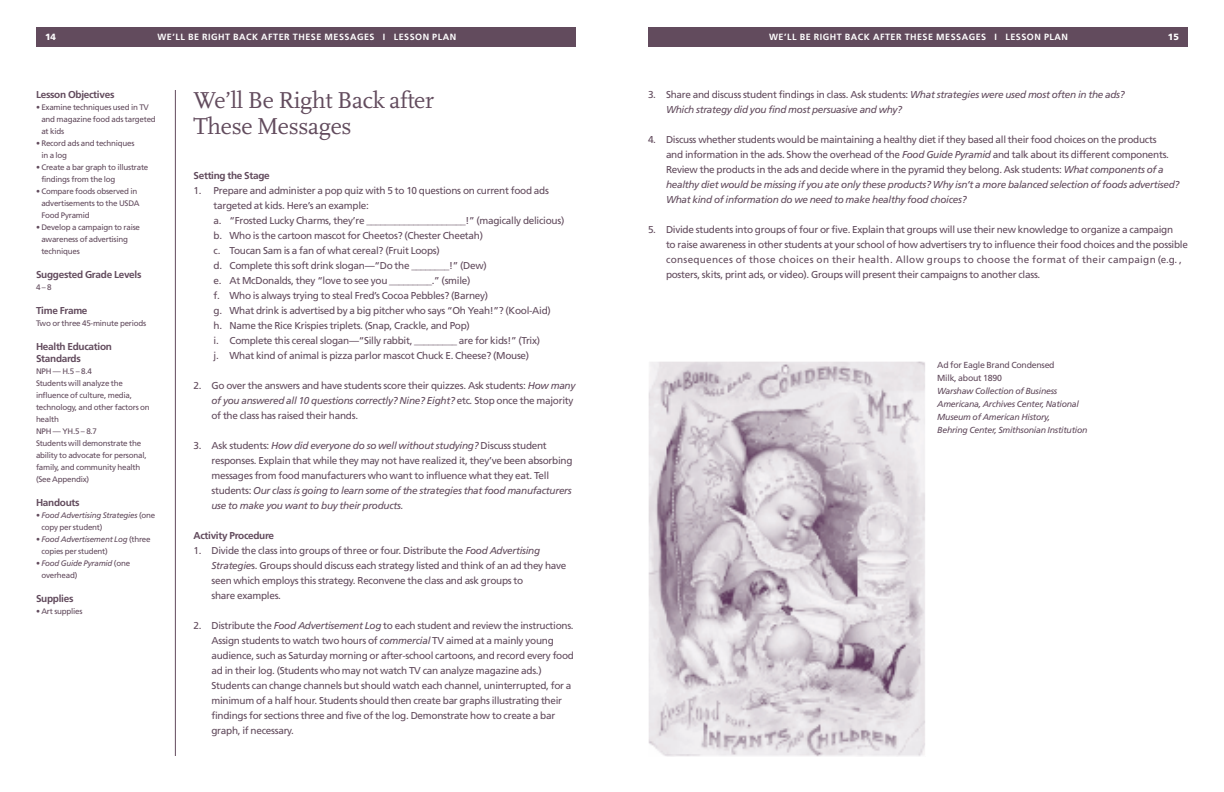
<style>
.page{position:relative;width:1224px;height:792px;background:#fff}
.page>*{position:absolute;margin:0;border:0;box-sizing:border-box;transform-origin:0 0}
.t1{font:24px/26px "Scala";letter-spacing:-.01em;color:#624b5d}
.t2{font:10px/15px "Frutiger";letter-spacing:-.03em;color:#624b5d}
.t3{font:italic 10px/15px "Frutiger";letter-spacing:-.03em;color:#624b5d}
.t4{font:700 10px/12px "Frutiger";letter-spacing:-.03em;color:#624b5d}
.t5{font:700 9px "Frutiger";letter-spacing:.055em;color:#fff}
.t6{font:900 9px "Frutiger";color:#fff}
.t7{font:italic 8.8px/13px "Frutiger";letter-spacing:-.03em;color:#624b5d}
.t8{font:8.8px/13px "Frutiger";letter-spacing:-.03em;color:#624b5d}
.t9{font:8px/12px "Frutiger";letter-spacing:-.03em;color:#624b5d}
.t10{font:italic 8px/12px "Frutiger";letter-spacing:-.03em;color:#624b5d}
.s1{font-style:normal}
.s2{font-style:italic}
</style>
<div class="page">
<div style="left:648px;top:27px;width:540px;height:19px;background:#624b5d"></div>
<div style="left:36px;top:27px;width:540px;height:19px;background:#624b5d"></div>
<img style="left:650px;top:363px;width:274px;height:391px">
<div style="left:648px;top:361px;width:278px;height:395px;border:1px solid #fff"></div>
<hr style="left:175px;top:90px;width:1px;height:666px;background:#624b5d">
<p class="t5" style="left:769px;top:33px;width:300px">WE’LL BE RIGHT BACK AFTER THESE MESSAGES I LESSON PLAN</p>
<p class="t5" style="left:157px;top:33px;width:300px">WE’LL BE RIGHT BACK AFTER THESE MESSAGES I LESSON PLAN</p>
<p class="t6" style="left:45px;top:33px;width:13px">14</p>
<p class="t6" style="left:1168px;top:33px;width:13px">15</p>
<p class="t4" style="left:36px;top:89px;width:80px">Lesson Objectives</p>
<p class="t9" style="left:41px;top:101px;width:116px;text-indent:-5px">• Examine techniques used in TV and magazine food ads targeted at kids</p>
<p class="t9" style="left:41px;top:137px;width:95px;text-indent:-5px">• Record ads and techniques in a log</p>
<p class="t9" style="left:41px;top:161px;width:108px;text-indent:-5px">• Create a bar graph to illustrate findings from the log</p>
<p class="t9" style="left:41px;top:185px;width:100px;text-indent:-5px">• Compare foods observed in advertisements to the USDA<br>Food Pyramid</p>
<p class="t9" style="left:41px;top:221px;width:100px;text-indent:-5px">• Develop a campaign to raise awareness of advertising techniques</p>
<p class="t4" style="left:36px;top:269px;width:107px">Suggested Grade Levels</p>
<p class="t9" style="left:36px;top:281px;width:17px">4 – 8</p>
<p class="t4" style="left:36px;top:305px;width:53px">Time Frame</p>
<p class="t9" style="left:36px;top:317px;width:112px">Two or three 45-minute periods</p>
<p class="t4" style="left:36px;top:341px;width:77px">Health Education<br>Standards</p>
<p class="t9" style="left:36px;top:365px;width:115px">NPH — H.5 – 8.4<br>Students will analyze the influence of culture, media, technology, and other factors on health<br>NPH — YH.5 – 8.7<br>Students will demonstrate the ability to advocate for personal, family, and community health (See Appendix)</p>
<p class="t4" style="left:36px;top:497px;width:45px">Handouts</p>
<p class="t10" style="left:41px;top:509px;width:115px;text-indent:-5px"><span class="s1">•</span> Food Advertising Strategies <span class="s1">(one copy per student)</span></p>
<p class="t9" style="left:41px;top:533px;width:111px;text-indent:-5px">• <span class="s2">Food Advertisement Log</span> (three copies per student)</p>
<p class="t10" style="left:41px;top:557px;width:90px;text-indent:-5px"><span class="s1">•</span> Food Guide Pyramid <span class="s1">(one overhead)</span></p>
<p class="t4" style="left:36px;top:593px;width:39px">Supplies</p>
<p class="t9" style="left:36px;top:605px;width:48px">• Art supplies</p>
<h1 class="t1" style="left:194px;top:89px;width:242px">We’ll Be Right Back after<br>These Messages</h1>
<p class="t4" style="left:194px;top:170px;width:78px">Setting the Stage</p>
<p class="t2" style="left:214px;top:184px;width:352px;text-indent:-20px">1. Prepare and administer a pop quiz with 5 to 10 questions on current food ads targeted at kids. Here’s an example:<br>a. “Frosted Lucky Charms, they’re _____________________!” (magically delicious) b. Who is the cartoon mascot for Cheetos? (Chester Cheetah)<br>c. Toucan Sam is a fan of what cereal? (Fruit Loops)<br>d. Complete this soft drink slogan—“Do the ________!” (Dew)<br>e. At McDonalds, they “love to see you _________.” (smile)<br>f. Who is always trying to steal Fred’s Cocoa Pebbles? (Barney)<br>g. What drink is advertised by a big pitcher who says “Oh Yeah!”? (Kool-Aid)<br>h. Name the Rice Krispies triplets. (Snap, Crackle, and Pop)<br>i. Complete this cereal slogan—“Silly rabbit, _________ are for kids!” (Trix)<br>j. What kind of animal is pizza parlor mascot Chuck E. Cheese? (Mouse)</p>
<p class="t2" style="left:212px;top:379px;width:365px;text-indent:-18px">2. Go over the answers and have students score their quizzes. Ask students: <span class="s2">How many of you answered all 10 questions correctly? Nine? Eight?</span> etc<span class="s2">.</span> Stop once the majority of the class has raised their hands.</p>
<p class="t2" style="left:212px;top:439px;width:363px;text-indent:-18px">3. Ask students: <span class="s2">How did everyone do so well without studying?</span> Discuss student responses. Explain that while they may not have realized it, they’ve been absorbing messages from food manufacturers who want to influence what they eat. Tell students: <span class="s2">Our class is going to learn some of the strategies that food manufacturers use to make you want to buy their products.</span></p>
<p class="t4" style="left:194px;top:530px;width:82px">Activity Procedure</p>
<p class="t2" style="left:212px;top:544px;width:357px;text-indent:-18px">1. Divide the class into groups of three or four. Distribute the <span class="s2">Food Advertising Strategie</span>s. Groups should discuss each strategy listed and think of an ad they have seen which employs this strategy. Reconvene the class and ask groups to<br>share examples.</p>
<p class="t2" style="left:212px;top:619px;width:364px;text-indent:-18px">2. Distribute the <span class="s2">Food Advertisement Log</span> to each student and review the instructions.<br>Assign students to watch two hours of <span class="s2">commercial</span> TV aimed at a mainly young audience, such as Saturday morning or after-school cartoons, and record every food ad in their log. (Students who may not watch TV can analyze magazine ads.)<br>Students can change channels but should watch each channel, uninterrupted, for a minimum of a half hour. Students should then create bar graphs illustrating their findings for sections three and five of the log. Demonstrate how to create a bar graph, if necessary.</p>
<p class="t3" style="left:666px;top:87px;width:460px;text-indent:-18px"><span class="s1">3. Share and discuss student findings in class. Ask students:</span> What strategies were used most often in the ads?<br>Which strategy did you find most persuasive and why?</p>
<p class="t2" style="left:666px;top:132px;width:515px;text-indent:-18px">4. Discuss whether students would be maintaining a healthy diet if they based all their food choices on the products<br>and information in the ads. Show the overhead of the <span class="s2">Food Guide Pyramid</span> and talk about its different components.<br>Review the products in the ads and decide where in the pyramid they belong. Ask students: <span class="s2">What components of a healthy diet would be missing if you ate only these products? Why isn’t a more balanced selection of foods advertised?<br>What kind of information do we need to make healthy food choices?</span></p>
<p class="t2" style="left:666px;top:222px;width:524px;text-indent:-18px">5. Divide students into groups of four or five. Explain that groups will use their new knowledge to organize a campaign<br>to raise awareness in other students at your school of how advertisers try to influence their food choices and the possible consequences of those choices on their health. Allow groups to choose the format of their campaign (e.g. , posters, skits, print ads, or video). Groups will present their campaigns to another class.</p>
<p class="t8" style="left:937px;top:359px;width:119px">Ad for Eagle Brand Condensed<br>Milk, about 1890</p>
<p class="t7" style="left:937px;top:385px;width:152px">Warshaw Collection of Business Americana, Archives Center, National Museum of American History,<br>Behring Center, Smithsonian Institution</p>
</div>
